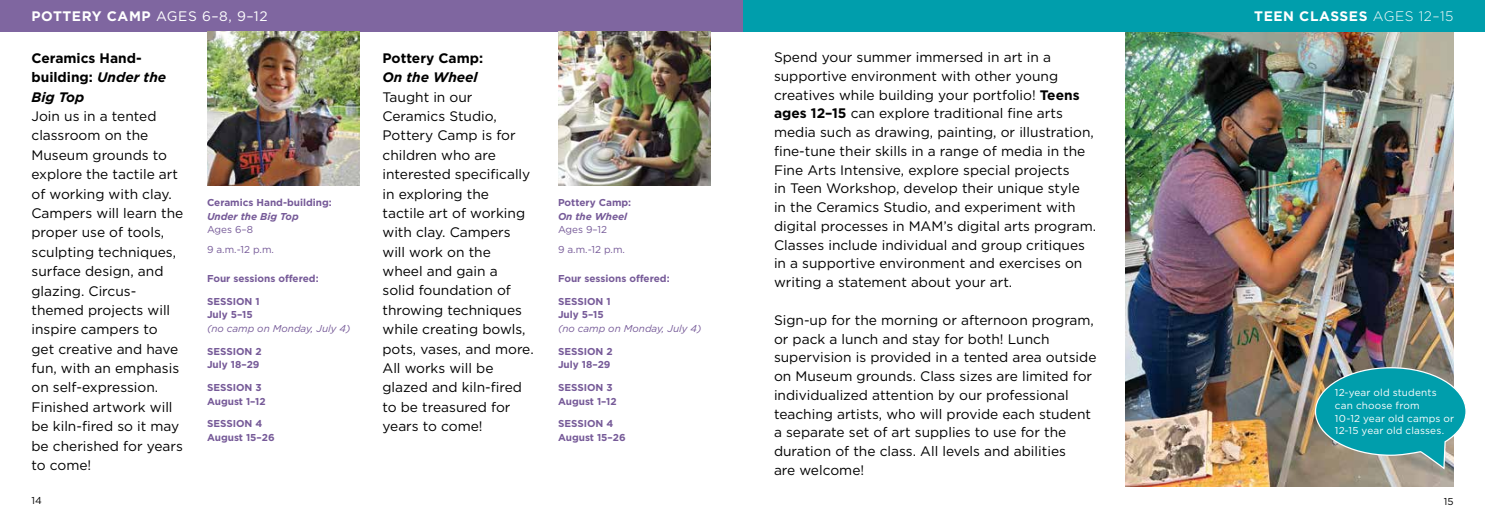
<style>
.page{position:relative;width:1485px;height:518px;background:#fff}
.page>*{position:absolute;margin:0;border:0;box-sizing:border-box;transform-origin:0 0}
.t1{font:13.75px/19.4px "Gotham";color:#000}
.t2{font:700 13.75px/19.4px "Gotham";color:#000}
.t3{font:13.75px "Gotham";letter-spacing:.04em;color:#fff}
.t4{font:700 13.75px "Gotham";letter-spacing:.04em;color:#fff}
.t5{font:italic 700 13.75px "Gotham";color:#000}
.t6{font:700 10px/13.8px "Gotham";color:#765a98}
.t7{font:10px/12.8px "Gotham";letter-spacing:.015em;color:#fff}
.t8{font:italic 10px "Gotham";color:#765a98}
.t9{font:10px/20px "Gotham";color:#765a98}
.t10{font:italic 700 10px "Gotham";color:#765a98}
.t11{font:10px "Gotham";color:#000}
.s1{font-weight:700}
.s2{font-weight:300}
.s3{font-style:italic}
</style>
<div class="page">
<img style="left:1125px;top:32px;width:328px;height:454px">
<svg style="left:1314px;top:366px;width:152px;height:121px;background:#4ca1a2"></svg>
<div style="left:742px;top:0;width:743px;height:32px;background:#009eac"></div>
<div style="left:0;top:0;width:742px;height:32px;background:#7f66a0"></div>
<img style="left:207px;top:32px;width:152px;height:153px">
<img style="left:558px;top:32px;width:152px;height:153px">
<p class="t3" style="left:32px;top:8px;width:238px"><span class="s1">POTTERY CAMP</span> AGES 6–8, 9–12</p>
<p class="t4" style="left:1254px;top:7px;width:201px">TEEN CLASSES <span class="s2">AGES 12–15</span></p>
<p class="t2" style="left:32px;top:48px;width:136px">Ceramics Hand&shy;building: <span class="s3">Under the<br>Big Top</span></p>
<p class="t1" style="left:32px;top:106px;width:153px">Join us in a tented classroom on the<br>Museum grounds to explore the tactile art of working with clay.<br>Campers will learn the proper use of tools, sculpting techniques, surface design, and glazing. Circus&shy;themed projects will inspire campers to get creative and have fun, with an emphasis on self-expression.<br>Finished artwork will be kiln-fired so it may be cherished for years to come!</p>
<p class="t1" style="left:774px;top:47px;width:324px;line-height:18.8px">Spend your summer immersed in art in a supportive environment with other young creatives while building your portfolio! <span class="s1">Teens ages 12–15</span> can explore traditional fine arts media such as drawing, painting, or illustration, fine-tune their skills in a range of media in the Fine Arts Intensive, explore special projects<br>in Teen Workshop, develop their unique style<br>in the Ceramics Studio, and experiment with digital processes in MAM’s digital arts program.<br>Classes include individual and group critiques in a supportive environment and exercises on writing a statement about your art.</p>
<p class="t1" style="left:774px;top:310px;width:324px;line-height:18.8px">Sign-up for the morning or afternoon program, or pack a lunch and stay for both! Lunch supervision is provided in a tented area outside on Museum grounds. Class sizes are limited for individualized attention by our professional teaching artists, who will provide each student a separate set of art supplies to use for the duration of the class. All levels and abilities<br>are welcome!</p>
<p class="t2" style="left:382px;top:48px;width:102px">Pottery Camp:</p>
<p class="t5" style="left:382px;top:68px;width:97px">On the Wheel</p>
<p class="t1" style="left:382px;top:87px;width:153px">Taught in our<br>Ceramics Studio,<br>Pottery Camp is for children who are interested specifically in exploring the tactile art of working with clay. Campers will work on the wheel and gain a<br>solid foundation of throwing techniques while creating bowls, pots, vases, and more.<br>All works will be glazed and kiln-fired to be treasured for years to come!</p>
<p class="t6" style="left:207px;top:195px;width:126px">Ceramics Hand-building:</p>
<p class="t10" style="left:207px;top:209px;width:93px">Under the Big Top</p>
<p class="t9" style="left:207px;top:219px;width:68px">Ages 6–8<br>9 a.m.-12 p.m.</p>
<p class="t6" style="left:207px;top:271px;width:113px">Four sessions offered:</p>
<p class="t6" style="left:207px;top:294px;width:54px">SESSION 1<br>July 5–15</p>
<p class="t8" style="left:207px;top:322px;width:145px">(no camp on Monday, July 4)</p>
<p class="t6" style="left:207px;top:344px;width:56px">SESSION 2<br>July 18–29</p>
<p class="t6" style="left:207px;top:380px;width:60px">SESSION 3<br>August 1–12</p>
<p class="t6" style="left:207px;top:416px;width:69px">SESSION 4<br>August 15–26</p>
<p class="t6" style="left:558px;top:195px;width:75px">Pottery Camp:</p>
<p class="t10" style="left:558px;top:209px;width:71px">On the Wheel</p>
<p class="t9" style="left:558px;top:219px;width:68px">Ages 9–12<br>9 a.m.-12 p.m.</p>
<p class="t6" style="left:558px;top:271px;width:113px">Four sessions offered:</p>
<p class="t6" style="left:558px;top:294px;width:54px">SESSION 1<br>July 5–15</p>
<p class="t8" style="left:558px;top:322px;width:145px">(no camp on Monday, July 4)</p>
<p class="t6" style="left:558px;top:344px;width:56px">SESSION 2<br>July 18–29</p>
<p class="t6" style="left:558px;top:380px;width:60px">SESSION 3<br>August 1–12</p>
<p class="t6" style="left:558px;top:416px;width:69px">SESSION 4<br>August 15–26</p>
<p class="t7" style="left:1335px;top:385px;width:121px">12-year old students can choose from<br>10-12 year old camps or<br>12-15 year old classes.</p>
<p class="t11" style="left:32px;top:494px;width:12px">14</p>
<p class="t11" style="left:1444px;top:494px;width:11px">15</p>
</div>
